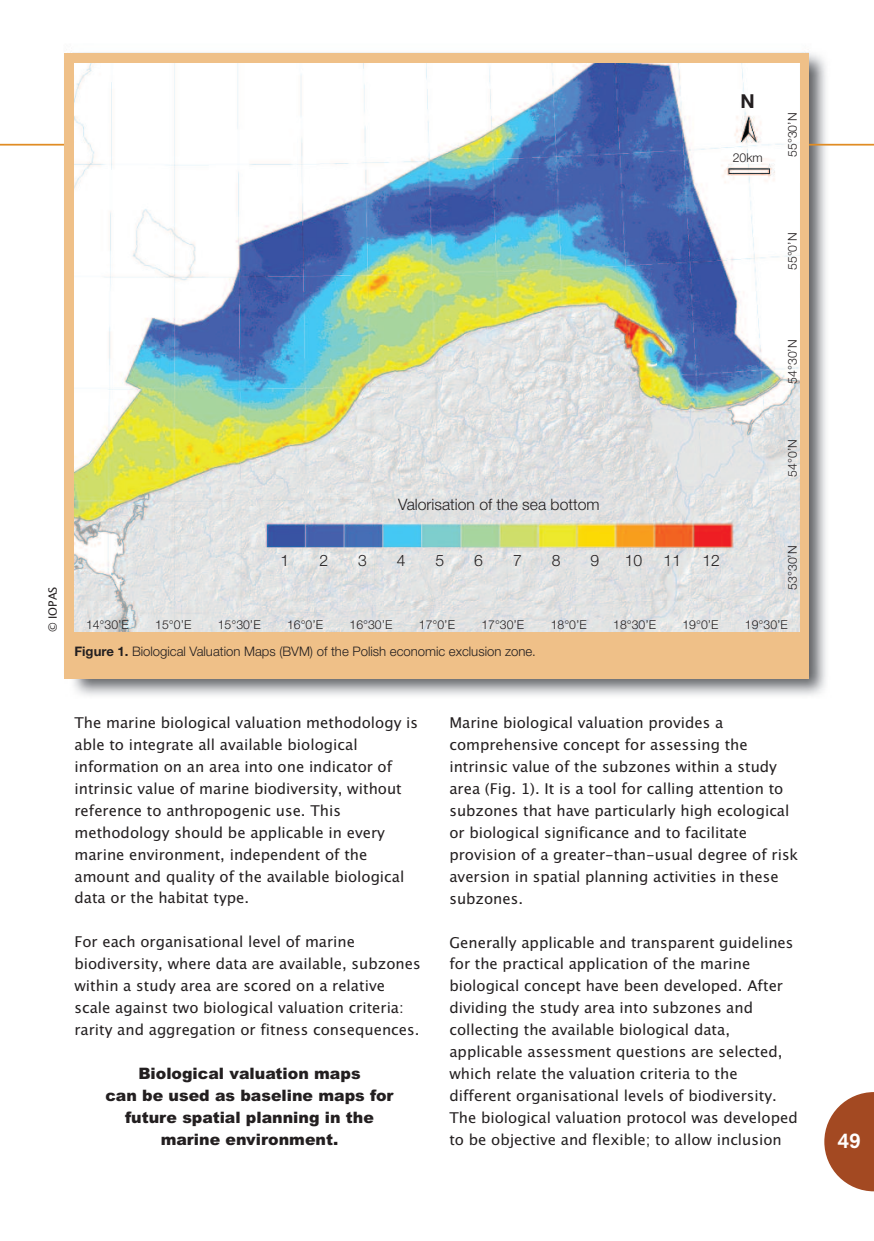
<style>
.page{position:relative;width:874px;height:1241px;background:#fff}
.page>*{position:absolute;margin:0;border:0;box-sizing:border-box;transform-origin:0 0}
.t1{font:700 21px "Basic Commercial";color:#fff}
.t2{font:700 19.25px "Helvetica Neue";color:#231f20}
.t3{font:900 15.75px/21.9px "Arial";color:#231f20;text-align:center}
.t4{font:15.75px "Helvetica Neue Light TT";color:#231f20}
.t5{font:14.88px/21.9px "Lucida Grande";color:#231f20}
.t6{font:300 13.12px "Helvetica Neue";color:#231f20}
.t7{font:12.25px "Helvetica Neue Light TT";color:#231f20}
.t8{font:11.38px "Lucida Grande";color:#231f20}
.s1{font-weight:700}
</style>
<div class="page">
<img style="left:23px;top:52px;width:850px;height:1140px">
<svg style="left:823px;top:1091px;width:50px;height:100px"></svg>
<hr style="left:0;top:144px;width:873px;height:1px;background:#e08c24">
<div style="left:64px;top:53px;width:745px;height:625px;background:#efc088"></div>
<img style="left:74px;top:63px;width:725px;height:568px">
<p class="t2" style="left:740px;top:94px;width:16px">N</p>
<p class="t7" style="left:732px;top:150px;width:31px">20km</p>
<p class="t7" style="left:784px;top:157px;width:46px;rotate:-90deg">55°30’N</p>
<p class="t7" style="left:784px;top:270px;width:39px;rotate:-90deg">55°0’N</p>
<p class="t7" style="left:784px;top:384px;width:46px;rotate:-90deg">54°30’N</p>
<p class="t8" style="left:46px;top:632px;width:47px;rotate:-90deg">© IOPAS</p>
<p class="t4" style="left:280px;top:551px;width:10px">1</p>
<p class="t4" style="left:398px;top:495px;width:203px">Valorisation of the sea bottom</p>
<p class="t4" style="left:319px;top:551px;width:10px">2</p>
<p class="t4" style="left:358px;top:551px;width:10px">3</p>
<p class="t4" style="left:396px;top:551px;width:10px">4</p>
<p class="t4" style="left:435px;top:551px;width:10px">5</p>
<p class="t4" style="left:474px;top:551px;width:10px">6</p>
<p class="t4" style="left:513px;top:551px;width:10px">7</p>
<p class="t4" style="left:551px;top:551px;width:10px">8</p>
<p class="t4" style="left:590px;top:551px;width:10px">9</p>
<p class="t4" style="left:624px;top:551px;width:19px">10</p>
<p class="t4" style="left:663px;top:551px;width:19px">11</p>
<p class="t4" style="left:702px;top:551px;width:19px">12</p>
<p class="t7" style="left:784px;top:476px;width:39px;rotate:-90deg">54°0’N</p>
<p class="t7" style="left:784px;top:589px;width:46px;rotate:-90deg">53°30’N</p>
<p class="t7" style="left:86px;top:616px;width:44px">14°30’E</p>
<p class="t7" style="left:155px;top:616px;width:38px">15°0’E</p>
<p class="t7" style="left:218px;top:616px;width:44px">15°30’E</p>
<p class="t7" style="left:287px;top:616px;width:38px">16°0’E</p>
<p class="t7" style="left:349px;top:616px;width:44px">16°30’E</p>
<p class="t7" style="left:418px;top:616px;width:38px">17°0’E</p>
<p class="t7" style="left:481px;top:616px;width:44px">17°30’E</p>
<p class="t7" style="left:550px;top:616px;width:38px">18°0’E</p>
<p class="t7" style="left:613px;top:616px;width:44px">18°30’E</p>
<p class="t7" style="left:682px;top:616px;width:38px">19°0’E</p>
<p class="t7" style="left:744px;top:616px;width:44px">19°30’E</p>
<p class="t6" style="left:74px;top:646px;width:462px"><span class="s1">Figure 1.</span> Biological Valuation Maps (BVM) of the Polish economic exclusion zone.</p>
<p class="t5" style="left:74px;top:711px;width:345px">The marine biological valuation methodology is able to integrate all available biological information on an area into one indicator of intrinsic value of marine biodiversity, without reference to anthropogenic use. This methodology should be applicable in every marine environment, independent of the amount and quality of the available biological data or the habitat type.</p>
<p class="t5" style="left:74px;top:931px;width:347px">For each organisational level of marine biodiversity, where data are available, subzones within a study area are scored on a relative scale against two biological valuation criteria: rarity and aggregation or fitness consequences.</p>
<p class="t3" style="left:105px;top:1062px;width:289px">Biological valuation maps<br>can be used as baseline maps for future spatial planning in the marine environment.</p>
<p class="t5" style="left:449px;top:711px;width:350px">Marine biological valuation provides a comprehensive concept for assessing the intrinsic value of the subzones within a study area (Fig. 1). It is a tool for calling attention to subzones that have particularly high ecological or biological significance and to facilitate provision of a greater-than-usual degree of risk aversion in spatial planning activities in these subzones.</p>
<p class="t5" style="left:449px;top:931px;width:349px">Generally applicable and transparent guidelines for the practical application of the marine biological concept have been developed. After dividing the study area into subzones and collecting the available biological data, applicable assessment questions are selected, which relate the valuation criteria to the different organisational levels of biodiversity.<br>The biological valuation protocol was developed to be objective and flexible; to allow inclusion</p>
<h1 class="t1" style="left:837px;top:1132px;width:25px">49</h1>
</div>
